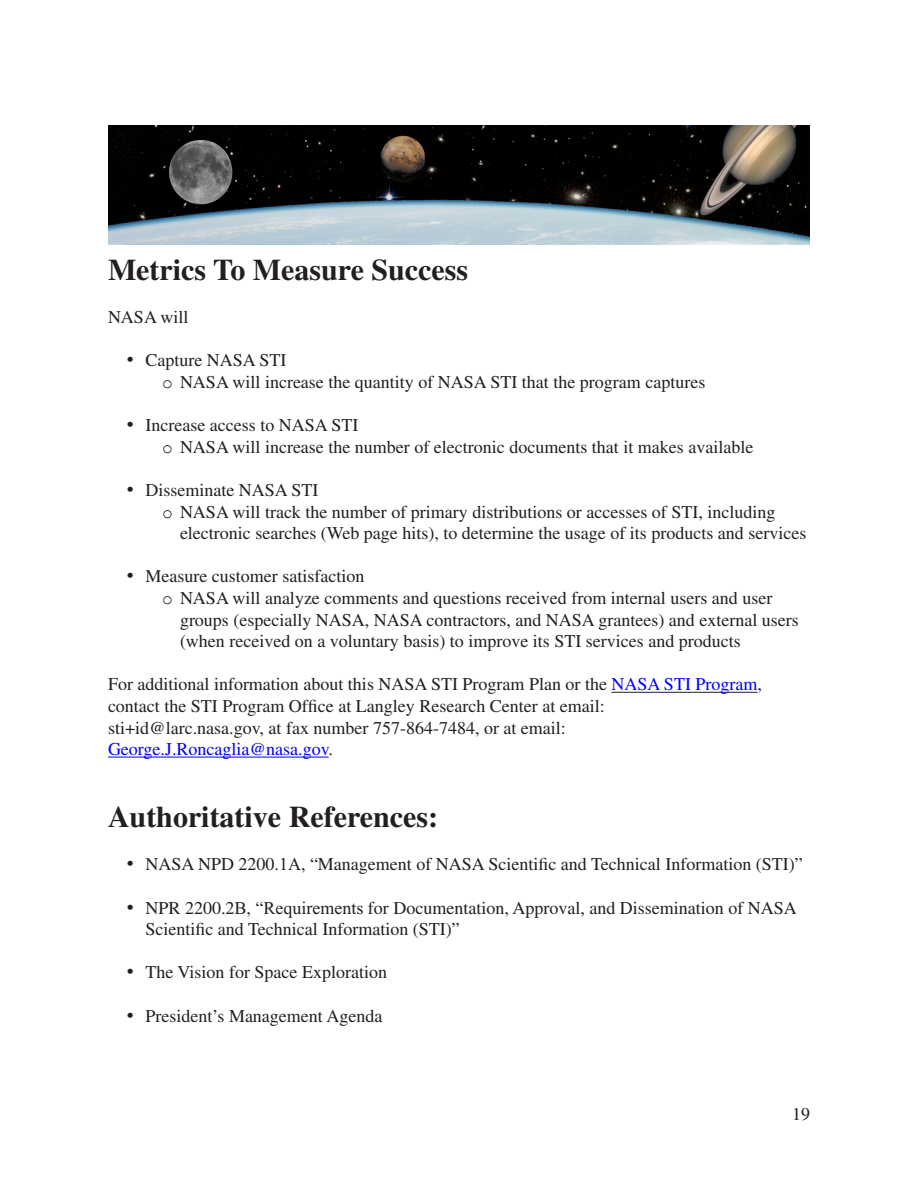
<style>
.page{position:relative;width:918px;height:1188px;background:#fff}
.page>*{position:absolute;margin:0;border:0;box-sizing:border-box;transform-origin:0 0}
.t1{font:700 30px "Times";color:#231f20}
.t2{font:18px/21.6px "Times";color:#231f20}
.t3{font:18px "Times";color:#00f}
.s1{font-family:"Courier New"}
.s2{color:#00f}
.s3{color:#231f20}
.s4{font-family:"Times New Roman"}
</style>
<div class="page">
<hr style="left:611px;top:692px;width:146px;height:1px;background:#231f20">
<hr style="left:108px;top:757px;width:221px;height:1px;background:#00f">
<img style="left:108px;top:126px;width:702px;height:118px">
<p class="t1" style="left:108px;top:252px;width:362px">Metrics To Measure Success</p>
<p class="t2" style="left:108px;top:306px;width:82px">NASA will</p>
<p class="t2" style="left:126px;top:350px;width:162px">• Capture NASA STI</p>
<p class="t2" style="left:162px;top:371px;width:545px"><span class="s1">o</span> NASA will increase the quantity of NASA STI that the program captures</p>
<p class="t2" style="left:126px;top:414px;width:234px">• Increase access to NASA STI</p>
<p class="t2" style="left:162px;top:436px;width:593px"><span class="s1">o</span> NASA will increase the number of electronic documents that it makes available</p>
<p class="t2" style="left:126px;top:479px;width:194px">• Disseminate NASA STI</p>
<p class="t2" style="left:180px;top:501px;width:628px;text-indent:-18px"><span class="s1">o</span> NASA will track the number of primary distributions or accesses of STI, including electronic searches (Web page hits), to determine the usage of its products and services</p>
<p class="t2" style="left:126px;top:566px;width:240px">• Measure customer satisfaction</p>
<p class="t2" style="left:180px;top:587px;width:620px;text-indent:-18px"><span class="s1">o</span> NASA will analyze comments and questions received from internal users and user groups (especially NASA, NASA contractors, and NASA grantees) and external users (when received on a voluntary basis) to improve its STI services and products</p>
<p class="t2" style="left:108px;top:674px;width:655px">For additional information about this NASA STI Program Plan or the <span class="s2">NASA STI Program</span>, contact the STI Program Office at Langley Research Center at email:</p>
<p class="t2" style="left:108px;top:717px;width:459px">sti+id@larc.nasa.gov, at fax number 757-864-7484, or at email:</p>
<p class="t3" style="left:108px;top:739px;width:227px">George.J.Roncaglia@nasa.gov<span class="s3">.</span></p>
<p class="t1" style="left:108px;top:799px;width:332px">Authoritative References:</p>
<p class="t2" style="left:126px;top:854px;width:678px">• NASA NPD 22 <span class="s4">.1A</span>, “Management of NASA Scientific and Technical Information (STI)”</p>
<p class="t2" style="left:145px;top:897px;width:653px;text-indent:-19px">• NPR 2200.2<span class="s4">B</span>, “<span class="s4">Requirements</span> for Documentation, Approval, and Dissemination of NASA<br>Scientific and Technical Information (STI)”</p>
<p class="t2" style="left:126px;top:962px;width:263px">• The Vision for Space Exploration</p>
<p class="t2" style="left:126px;top:1005px;width:258px">• President’s Management Agenda</p>
<p class="t2" style="left:792px;top:1103px;width:19px">19</p>
</div>
